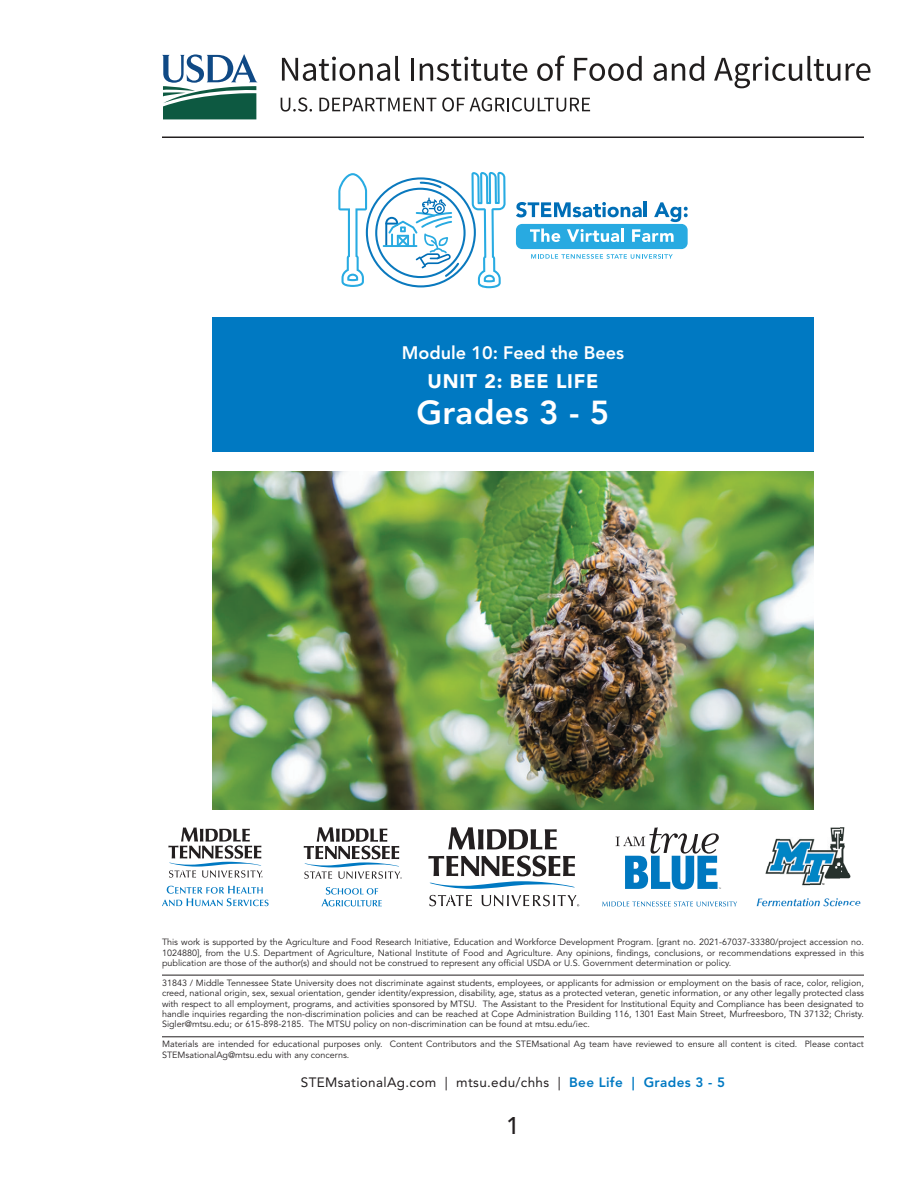
<style>
.page{position:relative;width:918px;height:1188px;background:#fff}
.page>*{position:absolute;margin:0;border:0;box-sizing:border-box;transform-origin:0 0}
.t1{font:800 33px "Avenir LT Std";letter-spacing:.01em;color:#fff}
.t2{font:500 24px "Avenir LT Std";color:#231f20}
.t3{font:900 19.5px "Avenir LT Std";letter-spacing:.04em;color:#fff}
.t4{font:800 18px "Avenir LT Std";color:#fff}
.t5{font:13.5px "Avenir LT Std";letter-spacing:.025em;color:#231f20}
.t6{font:9px/10.2px "Avenir LT Std";color:#231f20;text-align:justify}
.s1{font-weight:800;color:#0079c2}
</style>
<div class="page">
<img style="left:212px;top:471px;width:602px;height:339px">
<svg style="left:304px;top:827px;width:98px;height:52px"></svg>
<svg style="left:321px;top:887px;width:61px;height:19px"></svg>
<svg style="left:602px;top:901px;width:135px;height:5px"></svg>
<svg style="left:616px;top:827px;width:105px;height:62px"></svg>
<svg style="left:448px;top:827px;width:109px;height:22px"></svg>
<svg style="left:428px;top:856px;width:147px;height:33px"></svg>
<svg style="left:429px;top:895px;width:150px;height:11px"></svg>
<img style="left:756px;top:828px;width:105px;height:78px">
<svg style="left:168px;top:828px;width:95px;height:50px"></svg>
<svg style="left:162px;top:886px;width:107px;height:20px"></svg>
<hr style="left:162px;top:975px;width:702px;height:1px;background:#231f20">
<hr style="left:162px;top:1036px;width:702px;height:1px;background:#231f20">
<svg style="left:282px;top:56px;width:118px;height:25px"></svg>
<hr style="left:411px;top:58px;width:3px;height:23px;background:#211e1e">
<svg style="left:420px;top:57px;width:107px;height:24px"></svg>
<svg style="left:537px;top:55px;width:28px;height:26px"></svg>
<svg style="left:574px;top:56px;width:68px;height:25px"></svg>
<svg style="left:654px;top:56px;width:50px;height:25px"></svg>
<svg style="left:714px;top:56px;width:126px;height:32px"></svg>
<svg style="left:846px;top:63px;width:24px;height:18px"></svg>
<svg style="left:281px;top:97px;width:31px;height:15px"></svg>
<svg style="left:319px;top:98px;width:117px;height:13px"></svg>
<svg style="left:442px;top:97px;width:148px;height:15px"></svg>
<svg style="left:162px;top:54px;width:96px;height:65px"></svg>
<hr style="left:162px;top:137px;width:702px;height:1px;background:#231f20">
<div style="left:212px;top:317px;width:602px;height:135px;background:#0079c2"></div>
<svg style="left:516px;top:202px;width:126px;height:15px"></svg>
<hr style="left:644px;top:201px;width:3px;height:16px;background:#006eb6">
<svg style="left:654px;top:202px;width:34px;height:20px"></svg>
<div style="left:516px;top:224px;width:172px;height:25px;background:#28aae1;border-radius:6px"></div>
<svg style="left:530px;top:228px;width:30px;height:14px"></svg>
<svg style="left:567px;top:229px;width:52px;height:13px"></svg>
<hr style="left:621px;top:228px;width:3px;height:14px;background:#fff">
<svg style="left:632px;top:229px;width:42px;height:13px"></svg>
<svg style="left:531px;top:254px;width:142px;height:5px"></svg>
<svg style="left:338px;top:172px;width:168px;height:116px"></svg>
<h3 class="t4" style="left:402px;top:342px;width:224px">Module 10: Feed the Bees</h3>
<h3 class="t3" style="left:428px;top:369px;width:172px">UNIT 2: BEE LIFE</h3>
<h1 class="t1" style="left:416px;top:393px;width:195px">Grades 3 - 5</h1>
<p class="t6" style="left:162px;top:937px;width:704px">This work is supported by the Agriculture and Food Research Initiative, Education and Workforce Development Program. [grant no. 2021-67037-33380/project accession no.<br>1024880], from the U.S. Department of Agriculture, National Institute of Food and Agriculture. Any opinions, findings, conclusions, or recommendations expressed in this publication are those of the author(s) and should not be construed to represent any official USDA or U.S. Government determination or policy.</p>
<p class="t6" style="left:162px;top:978px;width:704px">31843 / Middle Tennessee State University does not discriminate against students, employees, or applicants for admission or employment on the basis of race, color, religion, creed, national origin, sex, sexual orientation, gender identity/expression, disability, age, status as a protected veteran, genetic information, or any other legally protected class with respect to all employment, programs, and activities sponsored by MTSU. The Assistant to the President for Institutional Equity and Compliance has been designated to handle inquiries regarding the non-discrimination policies and can be reached at Cope Administration Building 116, 1301 East Main Street, Murfreesboro, TN 37132; Christy.<br>Sigler@mtsu.edu; or 615-898-2185. The MTSU policy on non-discrimination can be found at mtsu.edu/iec.</p>
<p class="t6" style="left:162px;top:1039px;width:703px">Materials are intended for educational purposes only. Content Contributors and the STEMsational Ag team have reviewed to ensure all content is cited. Please contact<br>STEMsationalAg@mtsu.edu with any concerns.</p>
<h3 class="t5" style="left:301px;top:1074px;width:426px">STEMsationalAg.com | mtsu.edu/chhs | <span class="s1">Bee Life | Grades 3 - 5</span></h3>
<h2 class="t2" style="left:506px;top:1112px;width:15px">1</h2>
</div>
